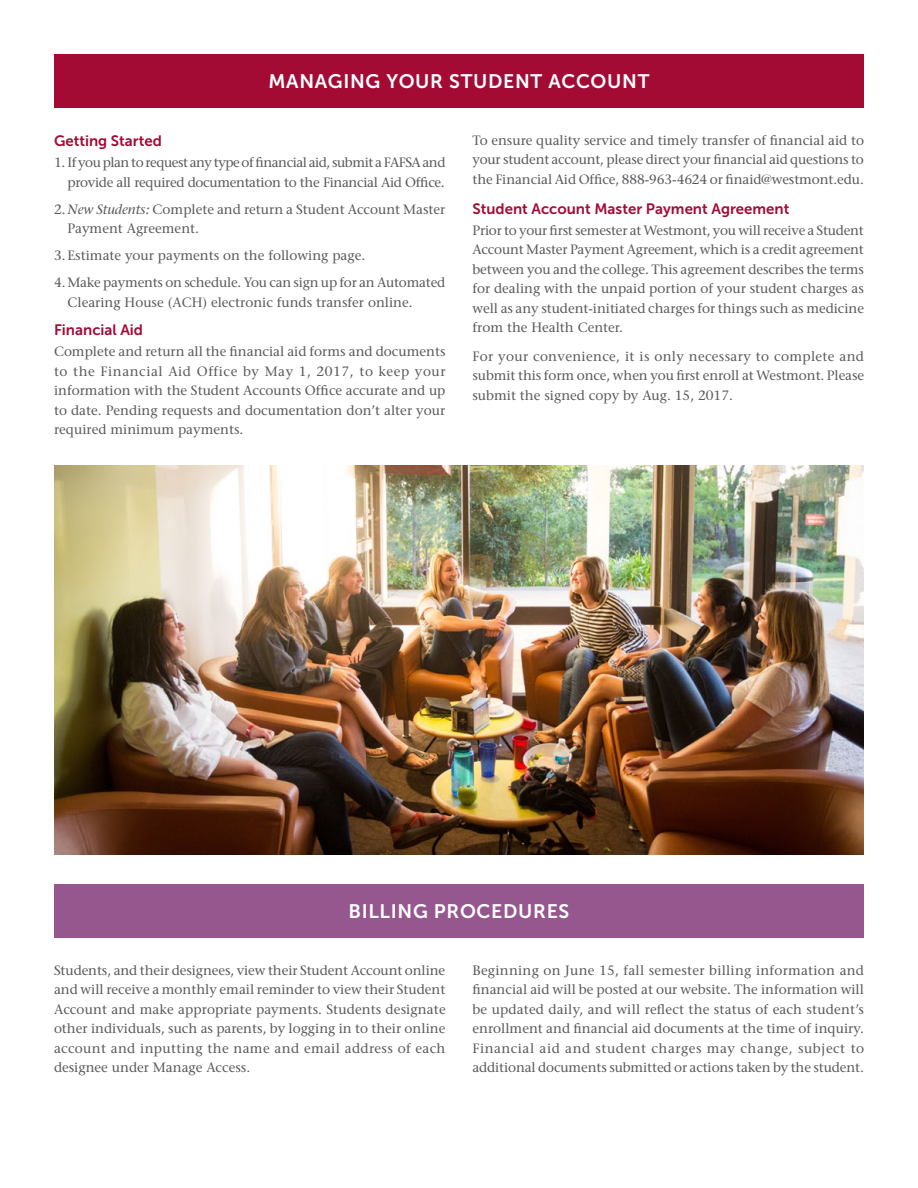
<style>
.page{position:relative;width:918px;height:1188px;background:#fff}
.page>*{position:absolute;margin:0;border:0;box-sizing:border-box;transform-origin:0 0}
.t1{font:19.5px "Museo Sans 700";letter-spacing:.035em;color:#fff}
.t2{font:15px "Museo Sans 700";color:#a30b35}
.t3{font:500 13.5px/19.5px "Stone Serif Std";letter-spacing:-.005em;color:#58595b;text-align:justify}
.t4{font:500 13.5px/19.5px "Stone Serif Std";letter-spacing:-.025em;color:#58595b;text-align:right}
.s1{font-style:italic}
</style>
<div class="page">
<div style="left:54px;top:54px;width:810px;height:54px;background:#a30b35"></div>
<div style="left:54px;top:884px;width:810px;height:54px;background:#96578f"></div>
<img style="left:54px;top:465px;width:810px;height:390px">
<h1 class="t1" style="left:269px;top:71px;width:382px">MANAGING YOUR STUDENT ACCOUNT</h1>
<p class="t2" style="left:54px;top:133px;width:109px">Getting Started</p>
<p class="t4" style="left:54px;top:153px;width:393px">1. If you plan to request any type of financial aid, submit a FAFSA and provide all required documentation to the Financial Aid Office.</p>
<p class="t3" style="left:68px;top:199px;width:380px;text-indent:-14px">2.<span class="s1">New Students:</span> Complete and return a Student Account Master<br>Payment Agreement.</p>
<p class="t3" style="left:54px;top:242px;width:393px;line-height:27px">3.Estimate your payments on the following page.<br>4.Make payments on schedule. You can sign up for an Automated</p>
<p class="t3" style="left:68px;top:292px;width:347px">Clearing House (ACH) electronic funds transfer online.</p>
<p class="t2" style="left:54px;top:322px;width:91px">Financial Aid</p>
<p class="t3" style="left:54px;top:342px;width:393px">Complete and return all the financial aid forms and documents to the Financial Aid Office by May 1, 2017, to keep your information with the Student Accounts Office accurate and up to date. Pending requests and documentation don’t alter your required minimum payments.</p>
<p class="t3" style="left:472px;top:130px;width:393px">To ensure quality service and timely transfer of financial aid to your student account, please direct your financial aid questions to the Financial Aid Office, 888-963-4624 or finaid@westmont.edu.</p>
<p class="t2" style="left:472px;top:200px;width:318px">Student Account Master Payment Agreement</p>
<p class="t3" style="left:472px;top:221px;width:393px">Prior to your first semester at Westmont, you will receive a Student Account Master Payment Agreement, which is a credit agreement between you and the college. This agreement describes the terms for dealing with the unpaid portion of your student charges as well as any student-initiated charges for things such as medicine from the Health Center.</p>
<p class="t3" style="left:472px;top:346px;width:393px">For your convenience, it is only necessary to complete and submit this form once, when you first enroll at Westmont. Please submit the signed copy by Aug. 15, 2017.</p>
<h1 class="t1" style="left:349px;top:901px;width:222px">BILLING PROCEDURES</h1>
<p class="t3" style="left:54px;top:961px;width:393px">Students, and their designees, view their Student Account online and will receive a monthly email reminder to view their Student Account and make appropriate payments. Students designate other individuals, such as parents, by logging in to their online account and inputting the name and email address of each designee under Manage Access.</p>
<p class="t3" style="left:472px;top:961px;width:393px">Beginning on June 15, fall semester billing information and financial aid will be posted at our website. The information will be updated daily, and will reflect the status of each student’s enrollment and financial aid documents at the time of inquiry.<br>Financial aid and student charges may change, subject to additional documents submitted or actions taken by the student.</p>
</div>
